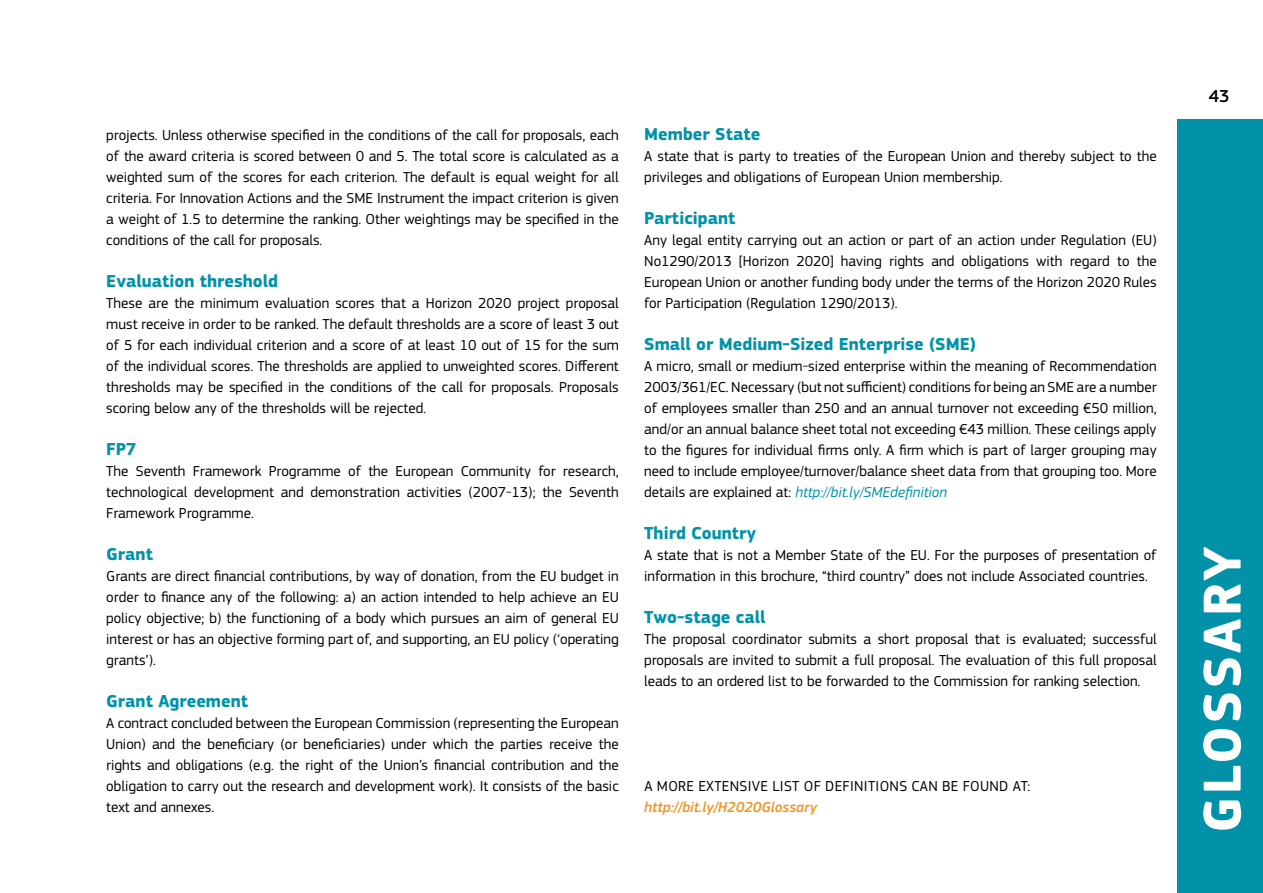
<style>
.page{position:relative;width:1263px;height:893px;background:#fff}
.page>*{position:absolute;margin:0;border:0;box-sizing:border-box;transform-origin:0 0}
.t1{font:700 55.5px "EC Square Sans Pro";letter-spacing:.04em;color:#fff}
.t2{font:700 18px "EC Square Sans Pro";color:#0192a9}
.t3{font:500 18px "PF Square Sans Pro";color:#000}
.t4{font:15px/21px "EC Square Sans Pro";color:#000;text-align:justify}
.t5{font:italic 500 15px "EC Square Sans Pro";color:#f39323}
.s1{font-style:italic;color:#0192a9}
</style>
<div class="page">
<div style="left:1178px;top:120px;width:85px;height:773px;background:#0192a9"></div>
<p class="t4" style="left:106px;top:125px;width:514px">projects. Unless otherwise specified in the conditions of the call for proposals, each of the award criteria is scored between 0 and 5. The total score is calculated as a weighted sum of the scores for each criterion. The default is equal weight for all criteria. For Innovation Actions and the SME Instrument the impact criterion is given a weight of 1.5 to determine the ranking. Other weightings may be specified in the conditions of the call for proposals.</p>
<p class="t2" style="left:106px;top:270px;width:173px">Evaluation threshold</p>
<p class="t4" style="left:106px;top:293px;width:514px">These are the minimum evaluation scores that a Horizon 2020 project proposal must receive in order to be ranked. The default thresholds are a score of least 3 out of 5 for each individual criterion and a score of at least 10 out of 15 for the sum of the individual scores. The thresholds are applied to unweighted scores. Different thresholds may be specified in the conditions of the call for proposals. Proposals scoring below any of the thresholds will be rejected.</p>
<p class="t2" style="left:106px;top:438px;width:32px">FP7</p>
<p class="t4" style="left:106px;top:461px;width:514px">The Seventh Framework Programme of the European Community for research, technological development and demonstration activities (2007-13); the Seventh Framework Programme.</p>
<p class="t2" style="left:106px;top:543px;width:48px">Grant</p>
<p class="t4" style="left:106px;top:566px;width:514px">Grants are direct financial contributions, by way of donation, from the EU budget in order to finance any of the following: a) an action intended to help achieve an EU policy objective; b) the functioning of a body which pursues an aim of general EU interest or has an objective forming part of, and supporting, an EU policy (‘operating grants’).</p>
<p class="t2" style="left:106px;top:690px;width:143px">Grant Agreement</p>
<p class="t4" style="left:106px;top:713px;width:514px">A contract concluded between the European Commission (representing the European Union) and the beneficiary (or beneficiaries) under which the parties receive the rights and obligations (e.g. the right of the Union’s financial contribution and the obligation to carry out the research and development work). It consists of the basic text and annexes.</p>
<p class="t2" style="left:644px;top:123px;width:118px">Member State</p>
<p class="t4" style="left:644px;top:146px;width:514px">A state that is party to treaties of the European Union and thereby subject to the privileges and obligations of European Union membership.</p>
<p class="t2" style="left:644px;top:207px;width:93px">Participant</p>
<p class="t4" style="left:644px;top:230px;width:514px">Any legal entity carrying out an action or part of an action under Regulation (EU)<br>No1290/2013 [Horizon 2020] having rights and obligations with regard to the European Union or another funding body under the terms of the Horizon 2020 Rules for Participation (Regulation 1290/2013).</p>
<p class="t2" style="left:644px;top:333px;width:333px">Small or Medium-Sized Enterprise (SME)</p>
<p class="t4" style="left:644px;top:356px;width:514px">A micro, small or medium-sized enterprise within the meaning of Recommendation 2003/361/EC. Necessary (but not sufficient) conditions for being an SME are a number of employees smaller than 250 and an annual turnover not exceeding €50 million, and/or an annual balance sheet total not exceeding €43 million. These ceilings apply to the figures for individual firms only. A firm which is part of larger grouping may need to include employee/turnover/balance sheet data from that grouping too. More details are explained at: <span class="s1">http://bit.ly/SMEdefinition</span></p>
<p class="t2" style="left:644px;top:522px;width:113px">Third Country</p>
<p class="t4" style="left:644px;top:545px;width:514px">A state that is not a Member State of the EU. For the purposes of presentation of information in this brochure, “third country” does not include Associated countries.</p>
<p class="t2" style="left:644px;top:606px;width:123px">Two-stage call</p>
<p class="t4" style="left:644px;top:629px;width:514px">The proposal coordinator submits a short proposal that is evaluated; successful proposals are invited to submit a full proposal. The evaluation of this full proposal leads to an ordered list to be forwarded to the Commission for ranking selection.</p>
<p class="t4" style="left:644px;top:776px;width:23px">A more</p>
<p class="t4" style="left:698px;top:776px;width:9px">extensive</p>
<p class="t4" style="left:772px;top:776px;width:8px">list</p>
<p class="t4" style="left:804px;top:776px;width:30px">of definitions</p>
<p class="t4" style="left:911px;top:776px;width:10px">can</p>
<p class="t4" style="left:942px;top:776px;width:31px">be found</p>
<p class="t4" style="left:1013px;top:776px;width:19px">at :</p>
<p class="t5" style="left:644px;top:798px;width:174px">http://bit.ly/H2020Glossary</p>
<p class="t3" style="left:1209px;top:86px;width:22px">43</p>
<h1 class="t1" style="left:1189px;top:833px;width:288px;rotate:-90deg">Glossary</h1>
</div>
